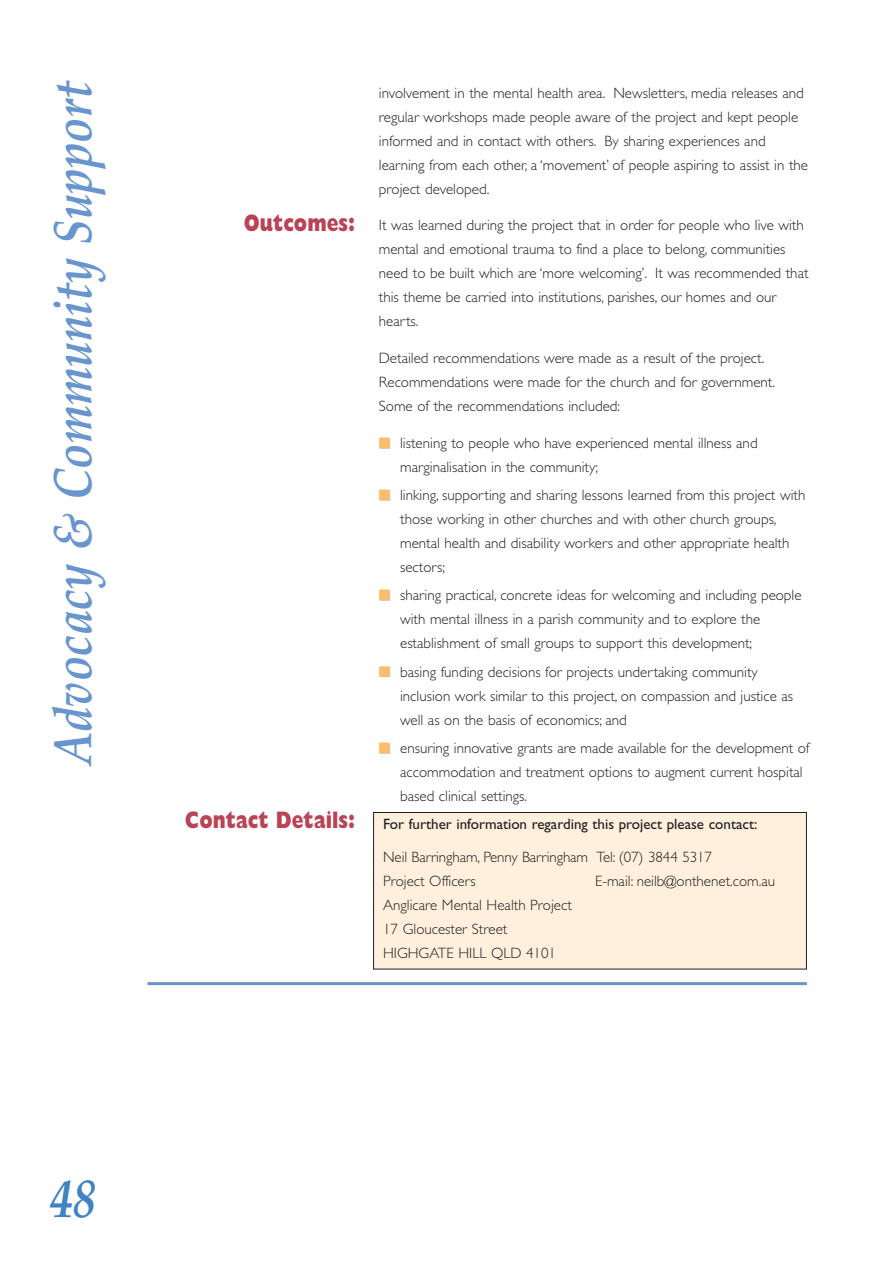
<style>
.page{position:relative;width:893px;height:1263px;background:#fff}
.page>*{position:absolute;margin:0;border:0;box-sizing:border-box;transform-origin:0 0}
.t1{font:italic 700 54px "Palatino";color:#6895ce;scale:.85 1}
.t2{font:italic 700 54px "Palatino";color:#4083c4;scale:.85 1}
.t3{font:800 24px "Gill Sans";color:#ba4355;scale:.8 1}
.t4{font:300 15px/24px "Gill Sans";color:#231f20}
.t5{font:15px "Gill Sans";color:#231f20}
.s1{color:#ccc}
</style>
<div class="page">
<div style="left:374px;top:813px;width:432px;height:156px;background:#fef0dc"></div>
<div style="left:373px;top:812px;width:433px;height:157px;border:1px solid #231f20"></div>
<hr style="left:147px;top:982px;width:659px;height:3px;background:#6895ce">
<h1 class="t1" style="left:52px;top:765px;width:807px;rotate:-90deg">Advocacy &amp; Community Support</h1>
<h2 class="t3" style="left:244px;top:214px;width:141px">Outcomes:</h2>
<h2 class="t3" style="left:185px;top:812px;width:215px">Contact Details:</h2>
<p class="t4" style="left:379px;top:82px;width:430px">involvement in the mental health area. Newsletters, media releases and regular workshops made people aware of the project and kept people informed and in contact with others. By sharing experiences and learning from each other, a ‘movement’ of people aspiring to assist in the project developed.</p>
<p class="t4" style="left:379px;top:215px;width:431px">It was learned during the project that in order for people who live with mental and emotional trauma to find a place to belong, communities need to be built which are ‘more welcoming’. It was recommended that this theme be carried into institutions, parishes, our homes and our hearts.</p>
<p class="t4" style="left:379px;top:348px;width:398px">Detailed recommendations were made as a result of the project.<br>Recommendations were made for the church and for government.<br>Some of the recommendations included:</p>
<p class="t4" style="left:400px;top:433px;width:359px;text-indent:-21px"><span class="s1">■</span> listening to people who have experienced mental illness and marginalisation in the community;</p>
<p class="t4" style="left:400px;top:485px;width:407px;text-indent:-21px"><span class="s1">■</span> linking, supporting and sharing lessons learned from this project with those working in other churches and with other church groups, mental health and disability workers and other appropriate health sectors;</p>
<p class="t4" style="left:400px;top:585px;width:403px;text-indent:-21px"><span class="s1">■</span> sharing practical, concrete ideas for welcoming and including people with mental illness in a parish community and to explore the establishment of small groups to support this development;</p>
<p class="t4" style="left:400px;top:661px;width:394px;text-indent:-21px"><span class="s1">■</span> basing funding decisions for projects undertaking community inclusion work similar to this project, on compassion and justice as well as on the basis of economics; and</p>
<p class="t4" style="left:400px;top:738px;width:411px;text-indent:-21px"><span class="s1">■</span> ensuring innovative grants are made available for the development of accommodation and treatment options to augment current hospital based clinical settings.</p>
<p class="t5" style="left:383px;top:819px;width:375px">For further information regarding this project please contact:</p>
<p class="t4" style="left:383px;top:846px;width:330px">Neil Barringham, Penny Barringham Tel: (07) 3844 5317<br>Project Officers</p>
<p class="t4" style="left:595px;top:870px;width:182px">E-mail: neilb@onthenet.com.au</p>
<p class="t4" style="left:383px;top:894px;width:190px">Anglicare Mental Health Project<br>17 Gloucester Street<br>HIGHGATE HILL QLD 4101</p>
<h1 class="t2" style="left:50px;top:1178px;width:55px">48</h1>
</div>
